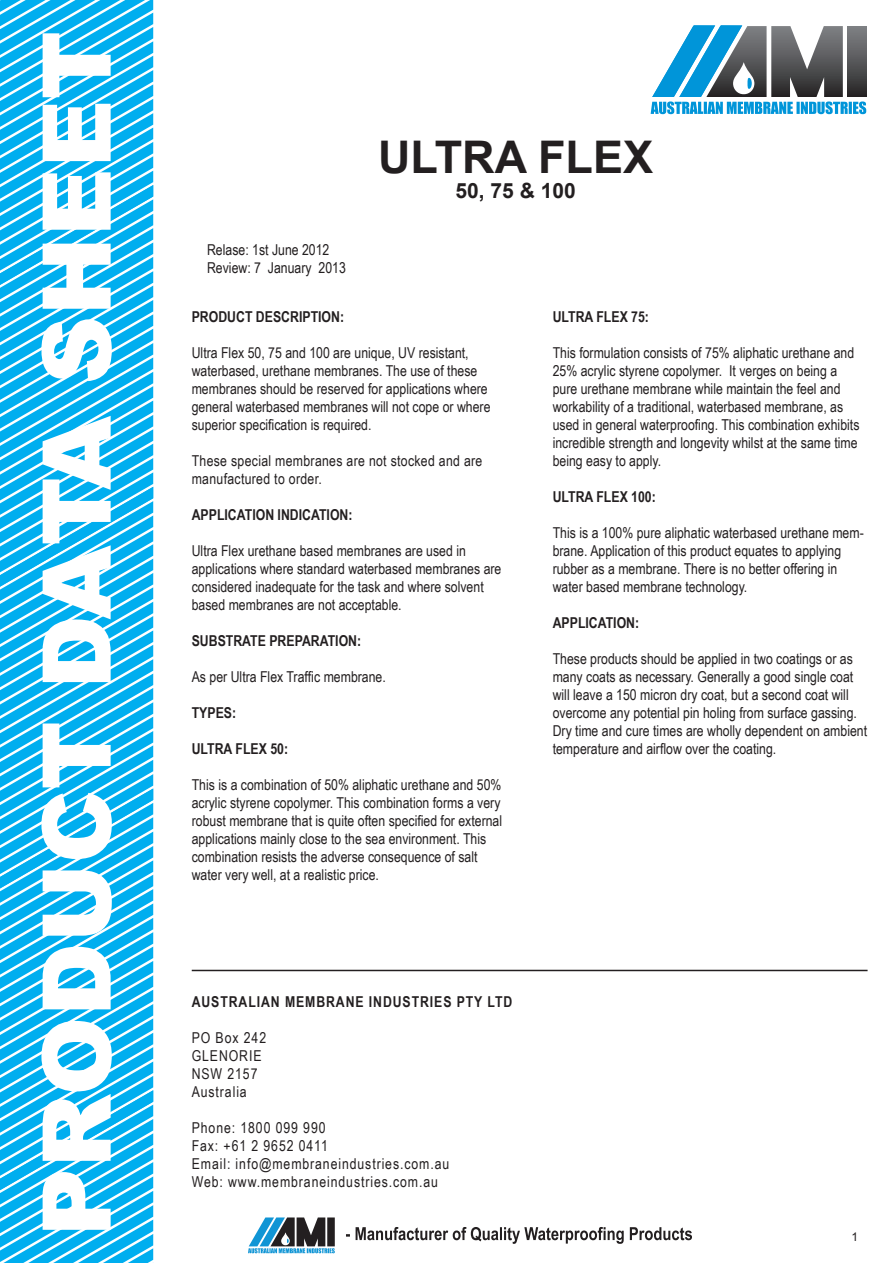
<style>
.page{position:relative;width:893px;height:1263px;background:#fff}
.page>*{position:absolute;margin:0;border:0;box-sizing:border-box;transform-origin:0 0}
.t1{font:900 94.95px "Arial";color:#fff}
.t2{font:700 45px "Arial";color:#231f20}
.t3{font:700 21px "Arial";color:#231f20}
.Main_text{font:15px/18px "Arial Narrow";color:#231f20}
.Main_text-2{font:15px "Arial Narrow";letter-spacing:.06em;color:#231f20}
.PEALKIRI{font:700 15px "Arial Narrow";color:#231f20}
.Main_text-3{font:15px/18px "Arial Narrow";letter-spacing:.02em;color:#231f20}
.PEALKIRI-2{font:700 15px "Arial Narrow";letter-spacing:.06em;color:#231f20}
.t4{font:12px "Arial";color:#231f20}
</style>
<div class="page">
<svg style="left:0;top:0;width:153px;height:185px;background:#33bef2"></svg>
<svg style="left:0;top:185px;width:153px;height:302px;background:#33bef2"></svg>
<svg style="left:0;top:487px;width:153px;height:301px;background:#33bef2"></svg>
<svg style="left:0;top:788px;width:153px;height:302px;background:#32bef2"></svg>
<svg style="left:0;top:1090px;width:153px;height:173px;background:#32bef2"></svg>
<svg style="left:346px;top:1227px;width:346px;height:17px"></svg>
<svg style="left:248px;top:1217px;width:87px;height:36px"></svg>
<svg style="left:651px;top:25px;width:215px;height:89px"></svg>
<hr style="left:192px;top:970px;width:676px;height:1px;background:#231f20">
<h1 class="t1" style="left:8px;top:1237px;width:1207px;rotate:-90deg">PRODUCT DATA SHEET</h1>
<p class="Main_text" style="left:207px;top:240px;width:124px">Relase: 1st June 2012</p>
<p class="Main_text" style="left:207px;top:258px;width:140px">Review: 7 January 2013</p>
<p class="t2" style="left:378px;top:127px;width:276px">ULTRA FLEX</p>
<p class="t3" style="left:455px;top:177px;width:122px">50, 75 &amp; 100</p>
<p class="PEALKIRI" style="left:192px;top:306px;width:154px">PRODUCT DESCRIPTION:</p>
<p class="Main_text" style="left:192px;top:343px;width:300px">Ultra Flex 50, 75 and 100 are unique, UV resistant, waterbased, urethane membranes. The use of these membranes should be reserved for applications where general waterbased membranes will not cope or where superior specification is required.</p>
<p class="Main_text-3" style="left:192px;top:451px;width:292px">These special membranes are not stocked and are manufactured to order.</p>
<p class="PEALKIRI" style="left:192px;top:504px;width:162px">APPLICATION INDICATION:</p>
<p class="Main_text" style="left:192px;top:541px;width:311px">Ultra Flex urethane based membranes are used in applications where standard waterbased membranes are considered inadequate for the task and where solvent based membranes are not acceptable.</p>
<p class="PEALKIRI" style="left:192px;top:630px;width:171px">SUBSTRATE PREPARATION:</p>
<p class="Main_text" style="left:192px;top:667px;width:196px">As per Ultra Flex Traffic membrane.</p>
<p class="PEALKIRI" style="left:192px;top:702px;width:46px">TYPES:</p>
<p class="PEALKIRI" style="left:192px;top:738px;width:98px">ULTRA FLEX 50:</p>
<p class="Main_text" style="left:192px;top:775px;width:312px">This is a combination of 50% aliphatic urethane and 50% acrylic styrene copolymer. This combination forms a very robust membrane that is quite often specified for external applications mainly close to the sea environment. This combination resists the adverse consequence of salt water very well, at a realistic price.</p>
<p class="PEALKIRI" style="left:553px;top:306px;width:98px">ULTRA FLEX 75:</p>
<p class="Main_text" style="left:553px;top:343px;width:308px">This formulation consists of 75% aliphatic urethane and 25% acrylic styrene copolymer. It verges on being a pure urethane membrane while maintain the feel and workability of a traditional, waterbased membrane, as used in general waterproofing. This combination exhibits incredible strength and longevity whilst at the same time being easy to apply.</p>
<p class="PEALKIRI" style="left:553px;top:486px;width:105px">ULTRA FLEX 100:</p>
<p class="Main_text" style="left:553px;top:523px;width:313px">This is a 100% pure aliphatic waterbased urethane mem&shy;brane. Application of this product equates to applying rubber as a membrane. There is no better offering in water based membrane technology.</p>
<p class="PEALKIRI" style="left:553px;top:612px;width:88px">APPLICATION:</p>
<p class="Main_text" style="left:553px;top:649px;width:316px">These products should be applied in two coatings or as many coats as necessary. Generally a good single coat will leave a 150 micron dry coat, but a second coat will overcome any potential pin holing from surface gassing.<br>Dry time and cure times are wholly dependent on ambient temperature and airflow over the coating.</p>
<p class="PEALKIRI-2" style="left:192px;top:990px;width:322px">AUSTRALIAN MEMBRANE INDUSTRIES PTY LTD</p>
<p class="Main_text" style="left:192px;top:1028px;width:76px">PO Box 242</p>
<p class="Main_text-2" style="left:192px;top:1044px;width:71px">GLENORIE</p>
<p class="Main_text" style="left:192px;top:1064px;width:67px">NSW 2157</p>
<p class="Main_text-2" style="left:192px;top:1080px;width:57px">Australia</p>
<p class="Main_text-2" style="left:192px;top:1116px;width:135px">Phone: 1800 099 990</p>
<p class="Main_text-2" style="left:192px;top:1134px;width:138px">Fax: +61 2 9652 0411</p>
<p class="Main_text-2" style="left:192px;top:1152px;width:259px">Email: info@membraneindustries.com.au</p>
<p class="Main_text-2" style="left:192px;top:1170px;width:248px">Web: www.membraneindustries.com.au</p>
<p class="t4" style="left:851px;top:1229px;width:8px">1</p>
</div>
